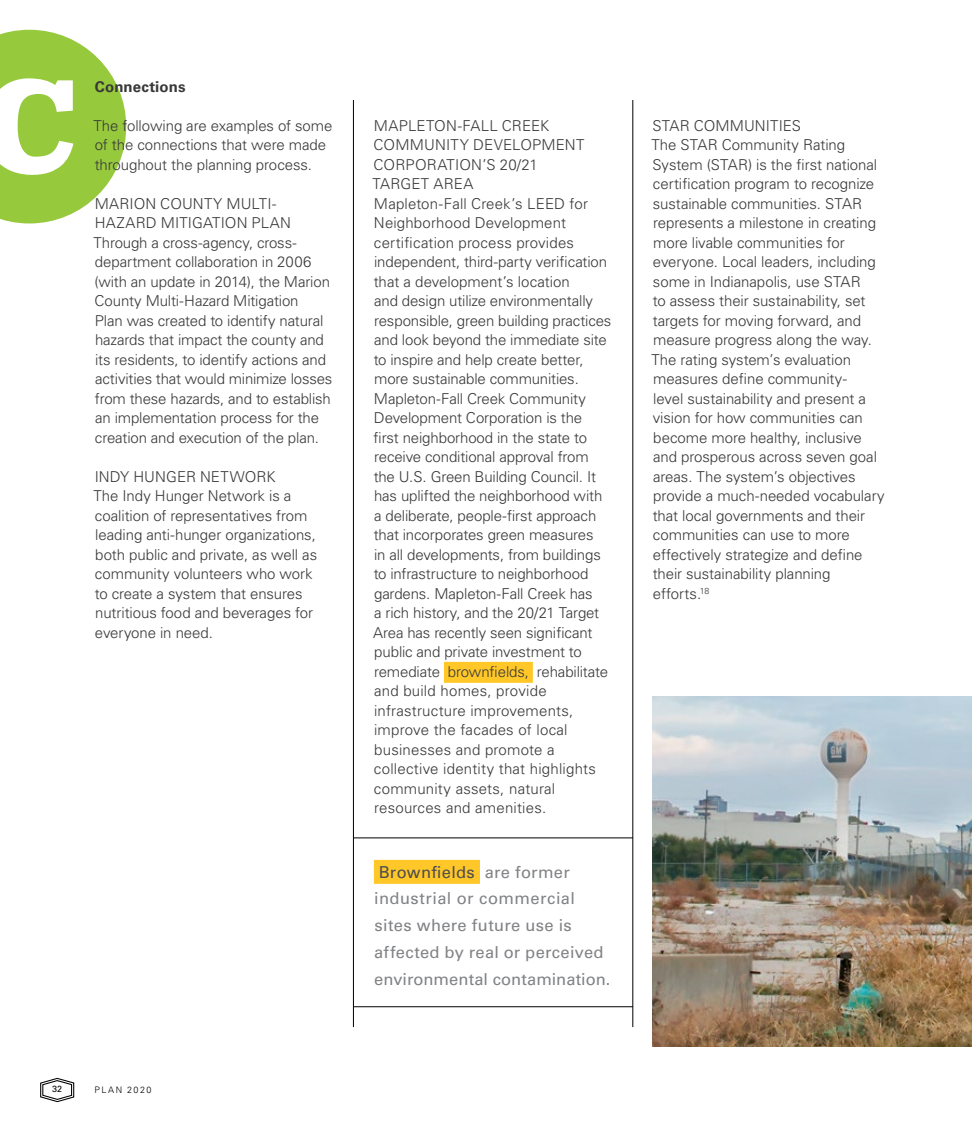
<style>
.page{position:relative;width:972px;height:1134px;background:#fff}
.page>*{position:absolute;margin:0;border:0;box-sizing:border-box;transform-origin:0 0}
.t1{font:16.5px/27px "Univers LT Std";letter-spacing:.02em;color:#808285}
.t2{font:300 15px/19.5px "Univers LT Std";letter-spacing:-.005em;color:#383839}
.t3{font:700 15px "Univers LT Std";letter-spacing:.005em;color:#383839}
.t4{font:300 9px "Univers LT Std";letter-spacing:.165em;color:#000}
.t5{font:9px "Univers LT Std";color:#000}
.s1{color:#4d4d4f}
</style>
<div class="page">
<svg style="left:40px;top:1077px;width:35px;height:26px"></svg>
<svg style="left:0;top:30px;width:126px;height:193px"></svg>
<div style="left:444px;top:662px;width:89px;height:21px;background:#ffc828"></div>
<hr style="left:353px;top:100px;width:1px;height:927px;background:#000">
<hr style="left:633px;top:100px;width:1px;height:927px;background:#000">
<div style="left:374px;top:860px;width:106px;height:24px;background:#ffc828"></div>
<hr style="left:354px;top:838px;width:279px;height:1px;background:#000">
<hr style="left:354px;top:1006px;width:279px;height:1px;background:#000">
<img style="left:652px;top:696px;width:320px;height:351px">
<p class="t3" style="left:95px;top:78px;width:92px">Connections</p>
<p class="t2" style="left:93px;top:116px;width:241px">The following are examples of some of the connections that were made throughout the planning process.</p>
<p class="t2" style="left:93px;top:194px;width:240px">MARION COUNTY MULTI-HAZARD MITIGATION PLAN Through a cross-agency, cross&shy;department collaboration in 2006 (with an update in 2014), the Marion County Multi-Hazard Mitigation<br>Plan was created to identify natural hazards that impact the county and its residents, to identify actions and activities that would minimize losses from these hazards, and to establish an implementation process for the creation and execution of the plan.</p>
<p class="t2" style="left:93px;top:467px;width:225px">INDY HUNGER NETWORK<br>The Indy Hunger Network is a coalition of representatives from leading anti-hunger organizations, both public and private, as well as community volunteers who work to create a system that ensures nutritious food and beverages for everyone in need.</p>
<p class="t5" style="left:52px;top:1084px;width:12px">32</p>
<p class="t4" style="left:94px;top:1084px;width:59px">PLAN 2020</p>
<p class="t2" style="left:372px;top:116px;width:240px">MAPLETON-FALL CREEK<br>COMMUNITY DEVELOPMENT<br>CORPORATION’S 20/21<br>TARGET AREA<br>Mapleton-Fall Creek’s LEED for<br>Neighborhood Development certification process provides independent, third-party verification that a development’s location<br>and design utilize environmentally responsible, green building practices and look beyond the immediate site to inspire and help create better, more sustainable communities.<br>Mapleton-Fall Creek Community<br>Development Corporation is the<br>first neighborhood in the state to receive conditional approval from the U.S. Green Building Council. It has uplifted the neighborhood with a deliberate, people-first approach that incorporates green measures<br>in all developments, from buildings to infrastructure to neighborhood gardens. Mapleton-Fall Creek has<br>a rich history, and the 20/21 Target<br>Area has recently seen significant public and private investment to remediate brownfields, rehabilitate and build homes, provide infrastructure improvements, improve the facades of local businesses and promote a collective identity that highlights community assets, natural resources and amenities.</p>
<p class="t2" style="left:651px;top:116px;width:235px">STAR COMMUNITIES<br>The STAR Community Rating<br>System (STAR) is the first national certification program to recognize sustainable communities. STAR represents a milestone in creating more livable communities for everyone. Local leaders, including some in Indianapolis, use STAR<br>to assess their sustainability, set targets for moving forward, and measure progress along the way.<br>The rating system’s evaluation measures define community-<br>level sustainability and present a vision for how communities can become more healthy, inclusive and prosperous across seven goal areas. The system’s objectives provide a much-needed vocabulary that local governments and their communities can use to more effectively strategize and define their sustainability planning efforts.<sup>18</sup></p>
<p class="t1" style="left:374px;top:858px;width:238px"><span class="s1">Brownfields</span> are former industrial or commercial sites where future use is affected by real or perceived environmental contamination.</p>
</div>
